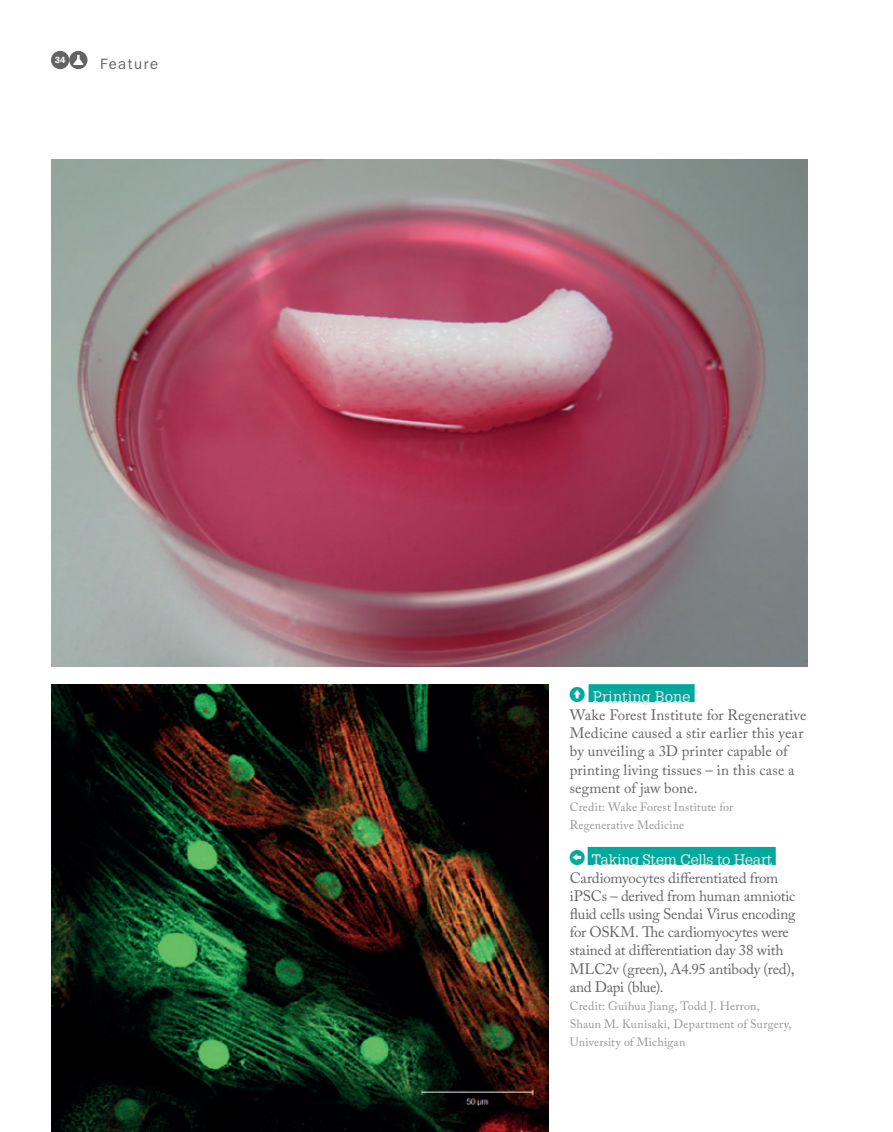
<style>
.page{position:relative;width:893px;height:1132px;background:#fff}
.page>*{position:absolute;margin:0;border:0;box-sizing:border-box;transform-origin:0 0}
.t1{font:15px/18.1px "Adobe Caslon Pro";letter-spacing:-.005em;color:#636366}
.t2{font:15px "Glypha LT Std";letter-spacing:-.01em;color:#e6e7e9}
.t3{font:15px "ITC Franklin Gothic Std";letter-spacing:.1em;color:#636366}
.t4{font:12px/18px "Adobe Caslon Pro";letter-spacing:.015em;color:#939598}
.t5{font:600 9px "ITC Franklin Gothic Std";color:#fff}
</style>
<div class="page">
<img style="left:51px;top:159px;width:757px;height:506px">
<img style="left:51px;top:684px;width:498px;height:447px">
<div style="left:588px;top:846px;width:188px;height:18px;background:#00a99d"></div>
<div style="left:589px;top:684px;width:106px;height:18px;background:#00a99d"></div>
<div style="left:51px;top:51px;width:18px;height:18px;background:#636366;border-radius:50%"></div>
<div style="left:69px;top:51px;width:19px;height:18px;background:#636366;border-radius:50%"></div>
<svg style="left:73px;top:55px;width:10px;height:10px"></svg>
<p class="t5" style="left:55px;top:55px;width:12px">34</p>
<p class="t3" style="left:100px;top:55px;width:59px">Feature</p>
<p class="t2" style="left:593px;top:687px;width:99px">Printing Bone</p>
<p class="t1" style="left:570px;top:705px;width:238px">Wake Forest Institute for Regenerative Medicine caused a stir earlier this year by unveiling a 3D printer capable of printing living tissues – in this case a segment of jaw bone.</p>
<p class="t4" style="left:570px;top:797px;width:165px">Credit: Wake Forest Institute for<br>Regenerative Medicine</p>
<p class="t2" style="left:591px;top:850px;width:183px">Taking Stem Cells to Heart</p>
<p class="t1" style="left:570px;top:868px;width:227px">Cardiomyocytes differentiated from iPSCs – derived from human amniotic fluid cells using Sendai Virus encoding for OSKM. The cardiomyocytes were stained at differentiation day 38 with MLC2v (green), A4.95 antibody (red), and Dapi (blue).</p>
<p class="t4" style="left:570px;top:996px;width:223px">Credit: Guihua Jiang, Todd J. Herron,<br>Shaun M. Kunisaki, Department of Surgery,<br>University of Michigan</p>
</div>
